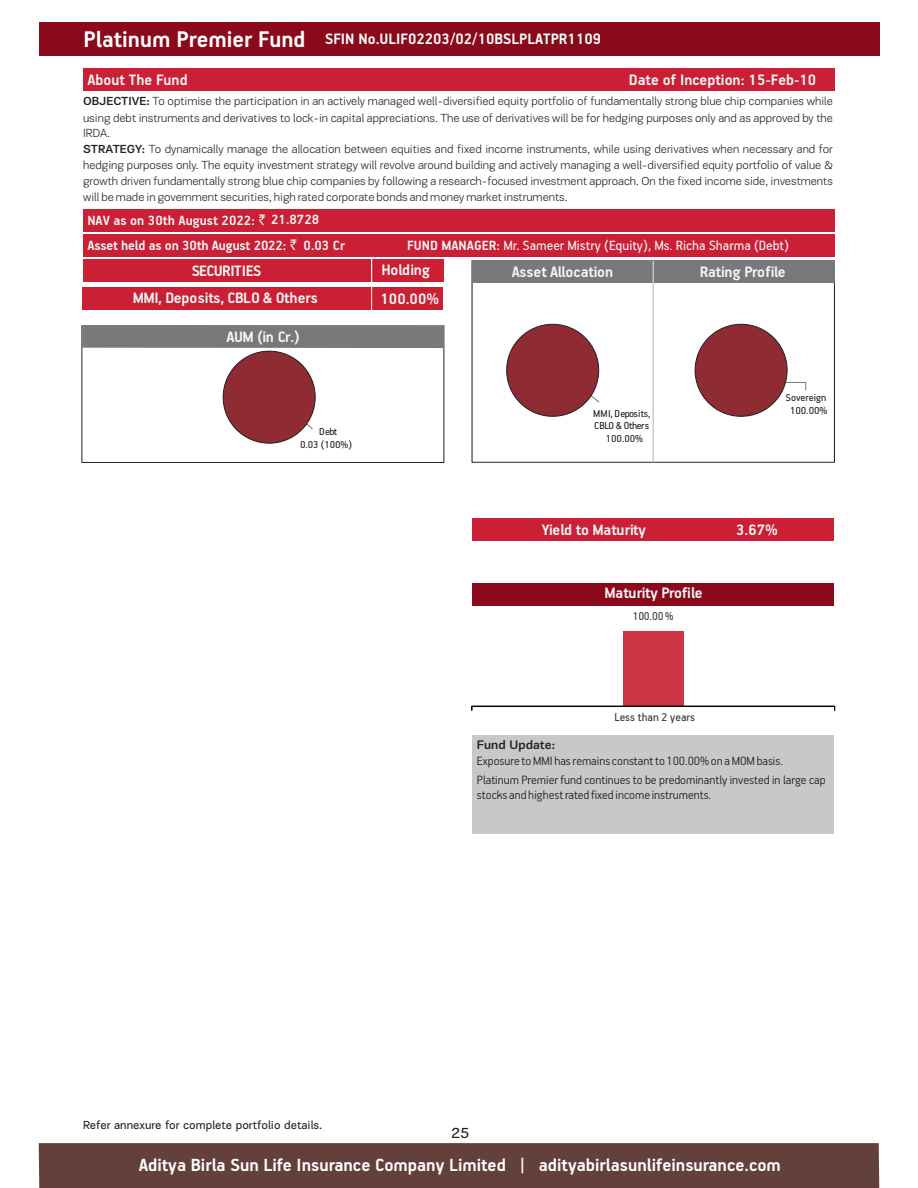
<style>
.page{position:relative;width:918px;height:1188px;background:#fff}
.page>*{position:absolute;margin:0;border:0;box-sizing:border-box;transform-origin:0 0}
.t1{font:700 19.8px "PF Handbook Pro";color:#fff}
.t2{font:700 16.95px "PF Handbook Pro";color:#f5f5f5}
.t3{font:700 16.95px "PF Handbook Pro";letter-spacing:-.02em;color:#f5f5f5}
.t4{font:700 16.95px "PF Handbook Pro";color:#fff}
.t5{font:700 16.95px "PF Handbook Pro";letter-spacing:-.03em;color:#f5f5f5}
.t6{font:15.45px "PF Encore Sans Pro";color:#231f20}
.t7{font:700 15px/25px "PF Handbook Pro";color:#f5f5f5}
.t8{font:15px "PF Handbook Pro";color:#f5f5f5}
.t9{font:300 13.5px/18.3px "PF Handbook Pro";color:#231f20}
.t10{font:500 12.75px "PF Encore Sans Pro";color:#231f20}
.t11{font:12.75px "PF Handbook Pro";color:#333;scale:.93 1}
.t12{font:12.6px "PF Handbook Pro";color:#333}
.t13{font:300 12px/15.9px "PF Encore Sans Pro";color:#231f20}
.t14{font:12px "PF Encore Sans Pro";color:#231f20}
.t15{font:11.25px/13px "PF Handbook Pro";color:#231f20;text-align:center}
.t16{font:11.25px/12.8px "PF Handbook Pro";letter-spacing:-.03em;color:#231f20;text-align:center}
.s1{font-size:25.35px}
.s2{font-weight:500}
.s3{font-family:"Rupee";font-weight:400}
.s4{font-weight:700}
</style>
<div class="page">
<div style="left:39px;top:22px;width:841px;height:33px;background:#8a0a1c"></div>
<div style="left:83px;top:259px;width:361px;height:22px;background:#ca1f35"></div>
<div style="left:83px;top:68px;width:751px;height:23px;background:#ca1f35"></div>
<div style="left:83px;top:210px;width:751px;height:22px;background:#ca1f35"></div>
<div style="left:83px;top:235px;width:751px;height:22px;background:#ca1f35"></div>
<div style="left:39px;top:1143px;width:840px;height:45px;background:#64403d"></div>
<div style="left:82px;top:288px;width:360px;height:22px;background:#ca1f35"></div>
<hr style="left:371px;top:258px;width:1px;height:384px;background:#fff">
<div style="left:472px;top:260px;width:363px;height:203px;border:1px solid #231f20"></div>
<div style="left:472px;top:261px;width:362px;height:22px;background:#77797b"></div>
<hr style="left:653px;top:261px;width:1px;height:201px;background:#c7c9cb">
<div style="left:472px;top:735px;width:362px;height:99px;background:#c6c8ca"></div>
<div style="left:472px;top:519px;width:362px;height:22px;background:#ca1f35"></div>
<div style="left:472px;top:583px;width:362px;height:22px;background:#8a0a1c"></div>
<div style="left:82px;top:326px;width:362px;height:137px;border:1px solid #231f20"></div>
<div style="left:82px;top:326px;width:362px;height:22px;background:#77797b"></div>
<svg style="left:307px;top:417px;width:6px;height:13px"></svg>
<div style="left:223px;top:351px;width:93px;height:93px;background:#8e2b33;border:1px solid #231f20;border-radius:50%"></div>
<svg style="left:587px;top:390px;width:12px;height:13px"></svg>
<svg style="left:786px;top:382px;width:20px;height:8px"></svg>
<div style="left:695px;top:324px;width:93px;height:93px;background:#8e2b33;border:1px solid #231f20;border-radius:50%"></div>
<div style="left:506px;top:324px;width:93px;height:93px;background:#8e2b33;border:1px solid #231f20;border-radius:50%"></div>
<div style="left:623px;top:631px;width:60px;height:75px;background:#cb3442"></div>
<svg style="left:472px;top:706px;width:363px;height:5px"></svg>
<h2 class="t4" style="left:84px;top:31px;width:519px"><span class="s1">Platinum Premier Fund</span> SFIN No.ULIF02203/02/10BSLPLATPR1109</h2>
<h2 class="t2" style="left:87px;top:72px;width:102px">About The Fund</h2>
<h2 class="t2" style="left:629px;top:72px;width:189px">Date of Inception: 15-Feb-10</h2>
<p class="t13" style="left:83px;top:94px;width:751px"><span class="s2">OBJECTIVE:</span> To optimise the participation in an actively managed well-diversified equity portfolio of fundamentally strong blue chip companies while using debt instruments and derivatives to lock-in capital appreciations. The use of derivatives will be for hedging purposes only and as approved by the IRDA.<br><span class="s2">STRATEGY:</span> To dynamically manage the allocation between equities and fixed income instruments, while using derivatives when necessary and for hedging purposes only. The equity investment strategy will revolve around building and actively managing a well-diversified equity portfolio of value &amp; growth driven fundamentally strong blue chip companies by following a research-focused investment approach. On the fixed income side, investments will be made in government securities, high rated corporate bonds and money market instruments.</p>
<p class="t7" style="left:87px;top:208px;width:259px">NAV as on 30th August 2022: <span class="s3">`</span> 21.8728<br>Asset held as on 30th August 2022: <span class="s3">`</span> 0.03 Cr</p>
<h2 class="t3" style="left:133px;top:290px;width:187px">MMI, Deposits, CBLO &amp; Others</h2>
<h2 class="t2" style="left:381px;top:292px;width:60px">100.00%</h2>
<p class="t8" style="left:407px;top:238px;width:383px"><span class="s4">FUND MANAGER:</span> Mr. Sameer Mistry (Equity), Ms. Richa Sharma (Debt)</p>
<h2 class="t5" style="left:192px;top:263px;width:71px">SECURITIES</h2>
<h2 class="t2" style="left:382px;top:262px;width:50px">Holding</h2>
<h2 class="t2" style="left:512px;top:265px;width:103px">Asset Allocation</h2>
<h2 class="t3" style="left:700px;top:265px;width:87px">Rating Profile</h2>
<h2 class="t2" style="left:227px;top:329px;width:75px">AUM (in Cr.)</h2>
<p class="t15" style="left:300px;top:426px;width:54px">Debt<br>0.03 (100%)</p>
<p class="t15" style="left:786px;top:392px;width:42px">Sovereign</p>
<p class="t15" style="left:593px;top:407px;width:59px">MMI, Deposits,</p>
<p class="t15" style="left:790px;top:404px;width:39px">100.00%</p>
<p class="t16" style="left:594px;top:420px;width:57px">CBLO &amp; Others<br>100.00%</p>
<h2 class="t3" style="left:542px;top:522px;width:106px">Yield to Maturity</h2>
<h2 class="t2" style="left:736px;top:522px;width:43px">3.67%</h2>
<h2 class="t3" style="left:604px;top:586px;width:100px">Maturity Profile</h2>
<p class="t11" style="left:633px;top:611px;width:45px">100.00 %</p>
<p class="t10" style="left:477px;top:740px;width:80px">Fund Update:</p>
<p class="t12" style="left:614px;top:712px;width:82px">Less than 2 years</p>
<p class="t9" style="left:477px;top:753px;width:350px">Exposure to MMI has remains constant to 100.00% on a MOM basis.<br>Platinum Premier fund continues to be predominantly invested in large cap</p>
<p class="t9" style="left:477px;top:786px;width:236px">stocks and highest rated fixed income instruments.</p>
<p class="t14" style="left:83px;top:1120px;width:241px">Refer annexure for complete portfolio details.</p>
<p class="t6" style="left:451px;top:1127px;width:20px">25</p>
<h1 class="t1" style="left:139px;top:1156px;width:644px">Aditya Birla Sun Life Insurance Company Limited | adityabirlasunlifeinsurance.com</h1>
</div>
